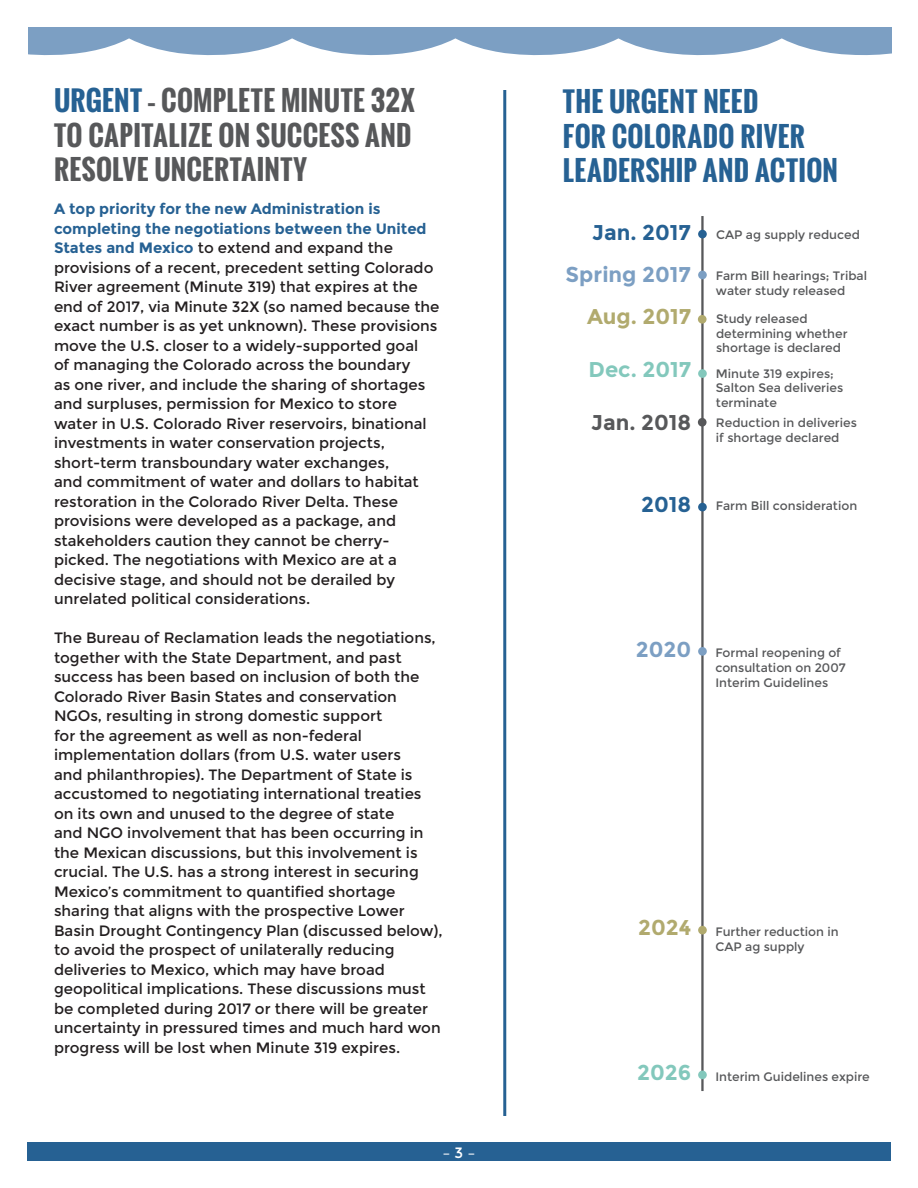
<style>
.page{position:relative;width:918px;height:1188px;background:#fff}
.page>*{position:absolute;margin:0;border:0;box-sizing:border-box;transform-origin:0 0}
.paragraph_header{font:700 27px/34.5px "Oswald";letter-spacing:.015em;color:#57585a}
.paragraph_header-2{font:700 27px/34.5px "Oswald";letter-spacing:.015em;color:#266193}
.t1{font:700 21.45px/42.5px "Montserrat";color:#7c9fc3;text-align:right}
.t2{font:700 21.45px "Montserrat";color:#83c8bc}
.t3{font:700 21.45px "Montserrat";color:#57585a}
.t4{font:700 21.45px "Montserrat";color:#266193}
.t5{font:15px/19.5px "Montserrat";color:#231f20}
.t6{font:15px "Montserrat";color:#fff}
.t7{font:12.3px/14.7px "Montserrat";color:#57585a}
.s1{color:#266193}
.s2{font-weight:700;color:#266193}
.s3{color:#b1aa6e}
.s4{font-weight:700;font-size:21.45px;color:#b1aa6e}
.s5{font-weight:700;font-size:21.45px;color:#83c8bc}
</style>
<div class="page">
<div style="left:28px;top:27px;width:863px;height:33px;background:#7c9fc3"></div>
<svg style="left:28px;top:38px;width:864px;height:22px"></svg>
<div style="left:27px;top:1143px;width:864px;height:18px;background:#266193"></div>
<hr style="left:701px;top:216px;width:3px;height:875px;background:#57585a">
<div style="left:698px;top:230px;width:9px;height:8px;background:#266193;border-radius:50%"></div>
<div style="left:698px;top:503px;width:9px;height:8px;background:#266193;border-radius:50%"></div>
<div style="left:698px;top:271px;width:9px;height:8px;background:#7c9fc3;border-radius:50%"></div>
<div style="left:698px;top:647px;width:9px;height:9px;background:#7c9fc3;border-radius:50%"></div>
<div style="left:698px;top:315px;width:9px;height:9px;background:#b1aa6e;border-radius:50%"></div>
<div style="left:698px;top:926px;width:9px;height:8px;background:#b1aa6e;border-radius:50%"></div>
<div style="left:698px;top:1071px;width:9px;height:8px;background:#83c8bc;border-radius:50%"></div>
<div style="left:698px;top:418px;width:9px;height:9px;background:#57585a;border-radius:50%"></div>
<div style="left:698px;top:369px;width:9px;height:9px;background:#83c8bc;border-radius:50%"></div>
<hr style="left:503px;top:90px;width:3px;height:1026px;background:#266193">
<p class="paragraph_header" style="left:54px;top:83px;width:363px"><span class="s1">URGENT</span> – COMPLETE MINUTE 32X<br>TO CAPITALIZE ON SUCCESS AND<br>RESOLVE UNCERTAINTY</p>
<p class="t5" style="left:54px;top:199px;width:387px"><span class="s2">A top priority for the new Administration is completing the negotiations between the United States and Mexico</span> to extend and expand the provisions of a recent, precedent setting Colorado River agreement (Minute 319) that expires at the end of 2017, via Minute 32X (so named because the exact number is as yet unknown). These provisions move the U.S. closer to a widely-supported goal<br>of managing the Colorado across the boundary<br>as one river, and include the sharing of shortages and surpluses, permission for Mexico to store water in U.S. Colorado River reservoirs, binational investments in water conservation projects, short-term transboundary water exchanges,<br>and commitment of water and dollars to habitat restoration in the Colorado River Delta. These provisions were developed as a package, and stakeholders caution they cannot be cherry&shy;picked. The negotiations with Mexico are at a decisive stage, and should not be derailed by unrelated political considerations.</p>
<p class="t5" style="left:54px;top:628px;width:390px">The Bureau of Reclamation leads the negotiations, together with the State Department, and past success has been based on inclusion of both the Colorado River Basin States and conservation NGOs, resulting in strong domestic support<br>for the agreement as well as non-federal implementation dollars (from U.S. water users<br>and philanthropies). The Department of State is accustomed to negotiating international treaties on its own and unused to the degree of state<br>and NGO involvement that has been occurring in the Mexican discussions, but this involvement is crucial. The U.S. has a strong interest in securing Mexico’s commitment to quantified shortage sharing that aligns with the prospective Lower Basin Drought Contingency Plan (discussed below), to avoid the prospect of unilaterally reducing deliveries to Mexico, which may have broad geopolitical implications. These discussions must be completed during 2017 or there will be greater uncertainty in pressured times and much hard won progress will be lost when Minute 319 expires.</p>
<p class="t6" style="left:442px;top:1144px;width:35px">– 3 –</p>
<p class="paragraph_header-2" style="left:563px;top:85px;width:277px">THE URGENT NEED<br>FOR COLORADO RIVER<br>LEADERSHIP AND ACTION</p>
<p class="t1" style="left:566px;top:211px;width:127px"><span class="s1">Jan. 2017<br></span>Spring 2017<br><span class="s3">Aug. 2017</span></p>
<p class="t2" style="left:589px;top:356px;width:104px">Dec. 2017</p>
<p class="t3" style="left:591px;top:409px;width:101px">Jan. 2018</p>
<p class="t4" style="left:641px;top:492px;width:52px">2018</p>
<p class="t7" style="left:716px;top:227px;width:145px">CAP ag supply reduced</p>
<p class="t7" style="left:716px;top:268px;width:153px">Farm Bill hearings; Tribal water study released</p>
<p class="t7" style="left:716px;top:312px;width:133px">Study released determining whether shortage is declared</p>
<p class="t7" style="left:716px;top:366px;width:129px">Minute 319 expires;<br>Salton Sea deliveries terminate</p>
<p class="t7" style="left:716px;top:416px;width:142px">Reduction in deliveries if shortage declared</p>
<p class="t7" style="left:716px;top:498px;width:143px">Farm Bill consideration</p>
<p class="t1" style="left:636px;top:628px;width:57px">2020</p>
<p class="t7" style="left:715px;top:646px;width:132px">Formal reopening of consultation on 2007<br>Interim Guidelines</p>
<p class="t7" style="left:715px;top:924px;width:125px;text-indent:-77px"><span class="s4">2024</span> Further reduction in<br>CAP ag supply</p>
<p class="t7" style="left:637px;top:1069px;width:234px"><span class="s5">2026</span> Interim Guidelines expire</p>
</div>
